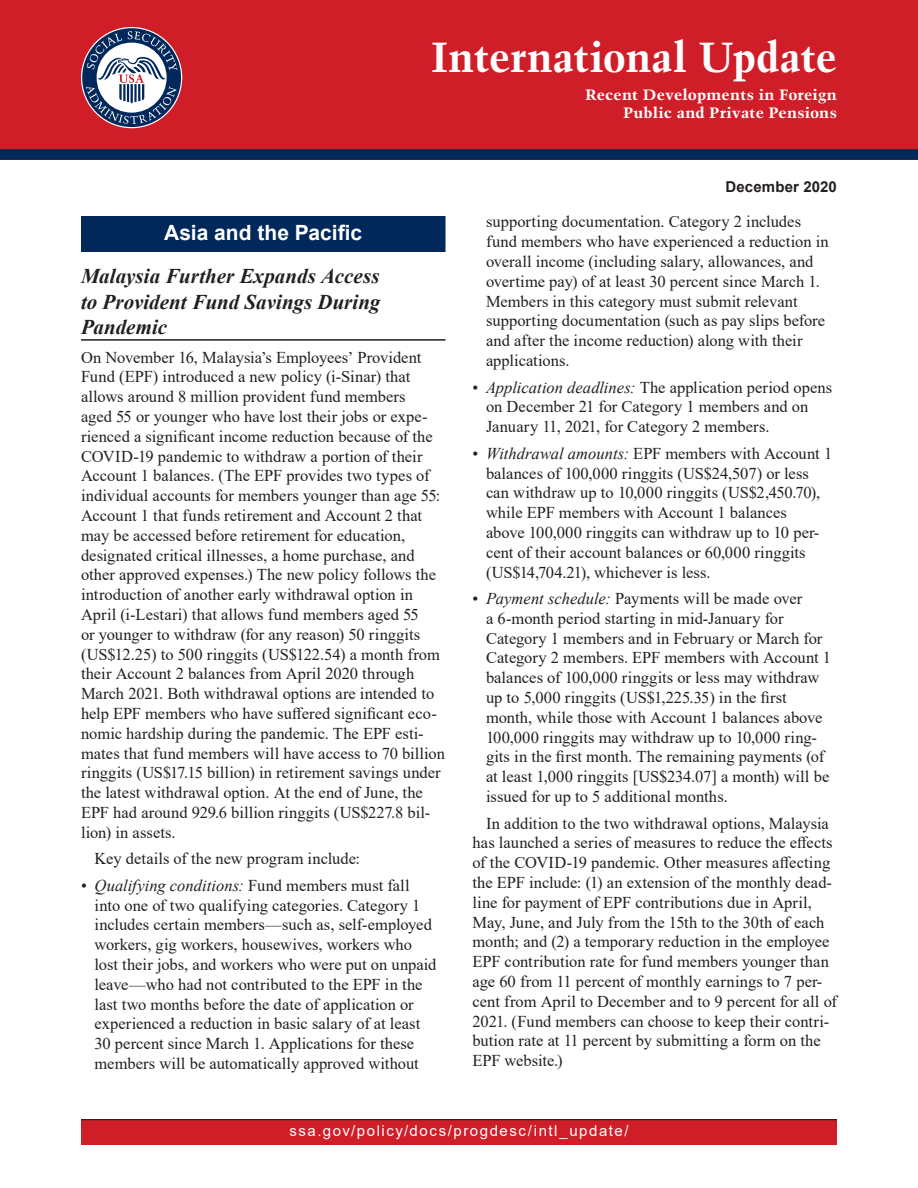
<style>
.page{position:relative;width:918px;height:1188px;background:#fff}
.page>*{position:absolute;margin:0;border:0;box-sizing:border-box;transform-origin:0 0}
.t1{font:700 42px "Trump Mediaeval";color:#fff}
.Heading2{font:italic 700 21px/25.2px "Times New Roman";color:#231f20;text-align:justify}
.Heading1__Section{font:700 21px "Arial";color:#fff}
.ParaFirst{font:16.5px/19.8px "Times New Roman";color:#231f20}
.Para{font:16.5px/19.8px "Times New Roman";color:#231f20}
.t2{font:700 15px/18px "Trump Mediaeval";letter-spacing:.005em;color:#fff;text-align:right;scale:1.1 1}
.t3{font:15px "Arial";letter-spacing:.105em;color:#fff}
.t4{font:700 15px "Arial";letter-spacing:.01em;color:#231f20}
.s1{font-style:italic}
</style>
<div class="page">
<div style="left:0;top:0;width:918px;height:160px;background:#d01e29"></div>
<div style="left:0;top:149px;width:918px;height:11px;background:#00285b"></div>
<div style="left:81px;top:1119px;width:756px;height:26px;background:#d01e29"></div>
<hr style="left:81px;top:1119px;width:756px;height:1px;background:#231f20">
<div style="left:82px;top:28px;width:99px;height:99px;background:#00285b;border-radius:50%"></div>
<svg style="left:86px;top:31px;width:91px;height:93px"></svg>
<div style="left:81px;top:216px;width:365px;height:36px;background:#00285b"></div>
<hr style="left:81px;top:339px;width:365px;height:2px;background:#231f20">
<h1 class="t1" style="left:431px;top:31px;width:407px">International Update</h1>
<p class="t2" style="left:585px;top:86px;width:231px">Recent Developments in Foreign<br>Public and Private Pensions</p>
<p class="Heading1__Section" style="left:164px;top:218px;width:200px">Asia and the Pacific</p>
<p class="Heading2" style="left:81px;top:263px;width:301px">Malaysia Further Expands Access to Provident Fund Savings During Pandemic</p>
<p class="ParaFirst" style="left:81px;top:347px;width:366px">On November 16, Malaysia’s Employees’ Provident Fund (EPF) introduced a new policy (i-Sinar) that allows around 8 million provident fund members<br>aged 55 or younger who have lost their jobs or expe&shy;rienced a significant income reduction because of the COVID-19 pandemic to withdraw a portion of their Account 1 balances. (The EPF provides two types of individual accounts for members younger than age 55:<br>Account 1 that funds retirement and Account 2 that may be accessed before retirement for education, designated critical illnesses, a home purchase, and other approved expenses.) The new policy follows the introduction of another early withdrawal option in April (i-Lestari) that allows fund members aged 55<br>or younger to withdraw (for any reason) 50 ringgits (US$12.25) to 500 ringgits (US$122.54) a month from their Account 2 balances from April 2020 through March 2021. Both withdrawal options are intended to help EPF members who have suffered significant eco&shy;nomic hardship during the pandemic. The EPF esti&shy;mates that fund members will have access to 70 billion ringgits (US$17.15 billion) in retirement savings under the latest withdrawal option. At the end of June, the EPF had around 929.6 billion ringgits (US$227.8 bil&shy;lion) in assets.</p>
<p class="Para" style="left:94px;top:848px;width:267px">Key details of the new program include:</p>
<p class="ParaFirst" style="left:94px;top:875px;width:344px;text-indent:-14px">• <span class="s1">Qualifying conditions:</span> Fund members must fall into one of two qualifying categories. Category 1 includes certain members—such as, self-employed workers, gig workers, housewives, workers who lost their jobs, and workers who were put on unpaid leave—who had not contributed to the EPF in the last two months before the date of application or experienced a reduction in basic salary of at least 30 percent since March 1. Applications for these members will be automatically approved without</p>
<p class="t4" style="left:725px;top:176px;width:113px">December 2020</p>
<p class="ParaFirst" style="left:486px;top:211px;width:344px">supporting documentation. Category 2 includes fund members who have experienced a reduction in overall income (including salary, allowances, and overtime pay) of at least 30 percent since March 1.<br>Members in this category must submit relevant supporting documentation (such as pay slips before and after the income reduction) along with their applications.</p>
<p class="ParaFirst" style="left:486px;top:377px;width:348px;text-indent:-14px">• <span class="s1">Application deadlines:</span> The application period opens on December 21 for Category 1 members and on<br>January 11, 2021, for Category 2 members.</p>
<p class="ParaFirst" style="left:486px;top:443px;width:348px;text-indent:-14px">• <span class="s1">Withdrawal amounts:</span> EPF members with Account 1 balances of 100,000 ringgits (US$24,507) or less can withdraw up to 10,000 ringgits (US$2,450.70), while EPF members with Account 1 balances<br>above 100,000 ringgits can withdraw up to 10 per&shy;cent of their account balances or 60,000 ringgits (US$14,704.21), whichever is less.</p>
<p class="ParaFirst" style="left:486px;top:588px;width:347px;text-indent:-14px">• <span class="s1">Payment schedule:</span> Payments will be made over<br>a 6-month period starting in mid-January for Category 1 members and in February or March for Category 2 members. EPF members with Account 1 balances of 100,000 ringgits or less may withdraw up to 5,000 ringgits (US$1,225.35) in the first month, while those with Account 1 balances above 100,000 ringgits may withdraw up to 10,000 ring&shy;gits in the first month. The remaining payments (of at least 1,000 ringgits [US$234.07] a month) will be issued for up to 5 additional months.</p>
<p class="Para" style="left:472px;top:813px;width:366px;text-indent:14px">In addition to the two withdrawal options, Malaysia has launched a series of measures to reduce the effects of the COVID-19 pandemic. Other measures affecting the EPF include: (1) an extension of the monthly dead&shy;line for payment of EPF contributions due in April, May, June, and July from the 15th to the 30th of each month; and (2) a temporary reduction in the employee EPF contribution rate for fund members younger than age 60 from 11 percent of monthly earnings to 7 per&shy;cent from April to December and to 9 percent for all of 2021. (Fund members can choose to keep their contri&shy;bution rate at 11 percent by submitting a form on the EPF website.)</p>
<p class="t3" style="left:289px;top:1121px;width:341px">ssa.gov/policy/docs/progdesc/intl_update/</p>
</div>
